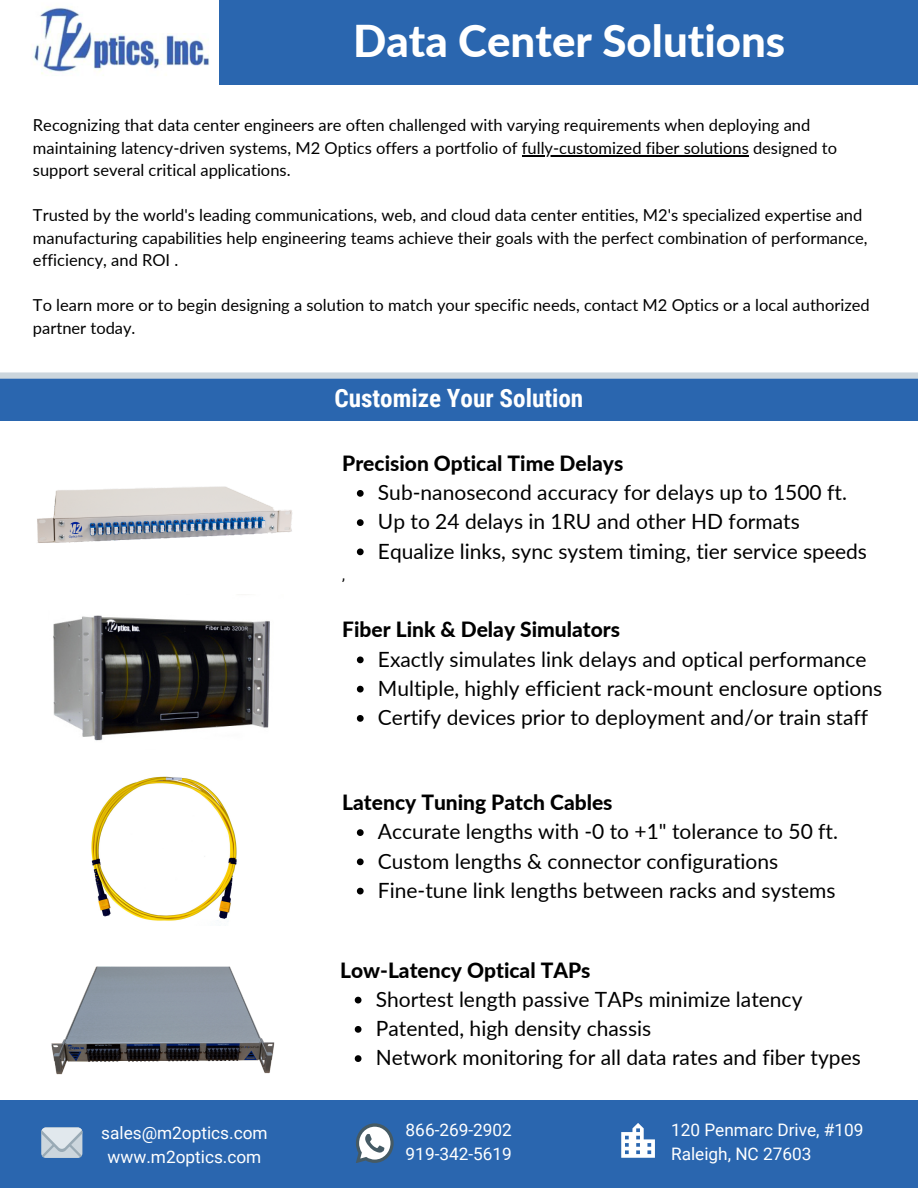
<style>
.page{position:relative;width:918px;height:1188px;background:#fff}
.page>*{position:absolute;margin:0;border:0;box-sizing:border-box;transform-origin:0 0}
.t1{font:800 43.8px "Lato";color:#fff}
.t2{font:700 25.2px "Roboto Condensed";color:#fff}
.t3{font:21px "Lato";color:#000}
.t4{font:800 21px "Lato";color:#000}
.t5{font:17.25px "Roboto";color:#fff}
.t6{font:16.5px/22.5px "Lato";color:#000}
.t7{font:15px "Roboto";color:#000}
</style>
<div class="page">
<div style="left:219px;top:0;width:699px;height:85px;background:#2a66af"></div>
<img style="left:33px;top:7px;width:176px;height:69px">
<div style="left:0;top:378px;width:918px;height:43px;background:#2a66af"></div>
<div style="left:0;top:1101px;width:918px;height:87px;background:#2a66af"></div>
<svg style="left:356px;top:1123px;width:38px;height:40px"></svg>
<div style="left:41px;top:1128px;width:41px;height:30px;background:#c3d0da;border-radius:5px"></div>
<svg style="left:41px;top:1128px;width:41px;height:29px"></svg>
<svg style="left:621px;top:1123px;width:34px;height:35px"></svg>
<svg style="left:0;top:372px;width:918px;height:7px;background:#c8d3dd"></svg>
<img style="left:51px;top:966px;width:224px;height:109px">
<img style="left:53px;top:615px;width:217px;height:126px">
<img style="left:37px;top:486px;width:255px;height:57px">
<img style="left:91px;top:776px;width:146px;height:145px">
<hr style="left:522px;top:155px;width:227px;height:1px;background:#000">
<svg style="left:357px;top:657px;width:7px;height:6px"></svg>
<svg style="left:357px;top:686px;width:7px;height:7px"></svg>
<svg style="left:357px;top:715px;width:7px;height:7px"></svg>
<svg style="left:355px;top:997px;width:7px;height:6px"></svg>
<svg style="left:355px;top:1026px;width:7px;height:7px"></svg>
<svg style="left:355px;top:1055px;width:7px;height:7px"></svg>
<svg style="left:357px;top:829px;width:7px;height:7px"></svg>
<svg style="left:357px;top:858px;width:7px;height:7px"></svg>
<svg style="left:357px;top:888px;width:7px;height:6px"></svg>
<svg style="left:357px;top:490px;width:7px;height:7px"></svg>
<svg style="left:357px;top:519px;width:7px;height:7px"></svg>
<svg style="left:357px;top:548px;width:7px;height:7px"></svg>
<p class="t1" style="left:353px;top:13px;width:434px">Data Center Solutions</p>
<p class="t6" style="left:33px;top:114px;width:806px">Recognizing that data center engineers are often challenged with varying requirements when deploying and maintaining latency-driven systems, M2 Optics offers a portfolio of fully-customized fiber solutions designed to support several critical applications.</p>
<p class="t6" style="left:33px;top:204px;width:836px">Trusted by the world's leading communications, web, and cloud data center entities, M2's specialized expertise and manufacturing capabilities help engineering teams achieve their goals with the perfect combination of performance, efficiency, and ROI .</p>
<p class="t6" style="left:33px;top:294px;width:838px">To learn more or to begin designing a solution to match your specific needs, contact M2 Optics or a local authorized partner today.</p>
<p class="t2" style="left:334px;top:384px;width:250px">Customize Your Solution</p>
<p class="t4" style="left:342px;top:450px;width:283px">Precision Optical Time Delays</p>
<p class="t7" style="left:342px;top:566px;width:4px">,</p>
<p class="t3" style="left:378px;top:479px;width:471px">Sub-nanosecond accuracy for delays up to 1500 ft.</p>
<p class="t3" style="left:378px;top:509px;width:423px">Up to 24 delays in 1RU and other HD formats</p>
<p class="t3" style="left:378px;top:538px;width:491px">Equalize links, sync system timing, tier service speeds</p>
<p class="t4" style="left:342px;top:617px;width:279px">Fiber Link &amp; Delay Simulators</p>
<p class="t3" style="left:378px;top:646px;width:490px">Exactly simulates link delays and optical performance</p>
<p class="t3" style="left:378px;top:675px;width:506px">Multiple, highly efficient rack-mount enclosure options</p>
<p class="t3" style="left:378px;top:704px;width:492px">Certify devices prior to deployment and/or train staff</p>
<p class="t4" style="left:342px;top:789px;width:272px">Latency Tuning Patch Cables</p>
<p class="t3" style="left:378px;top:819px;width:462px">Accurate lengths with -0 to +1" tolerance to 50 ft.</p>
<p class="t3" style="left:378px;top:848px;width:402px">Custom lengths &amp; connector configurations</p>
<p class="t3" style="left:378px;top:877px;width:459px">Fine-tune link lengths between racks and systems</p>
<p class="t4" style="left:340px;top:957px;width:252px">Low-Latency Optical TAPs</p>
<p class="t5" style="left:101px;top:1123px;width:168px">sales@m2optics.com</p>
<p class="t5" style="left:108px;top:1147px;width:155px">www.m2optics.com</p>
<p class="t3" style="left:376px;top:986px;width:428px">Shortest length passive TAPs minimize latency</p>
<p class="t3" style="left:376px;top:1015px;width:277px">Patented, high density chassis</p>
<p class="t3" style="left:376px;top:1045px;width:487px">Network monitoring for all data rates and fiber types</p>
<p class="t5" style="left:406px;top:1120px;width:108px">866-269-2902</p>
<p class="t5" style="left:406px;top:1144px;width:108px">919-342-5619</p>
<p class="t5" style="left:671px;top:1120px;width:194px">120 Penmarc Drive, #109</p>
<p class="t5" style="left:671px;top:1144px;width:142px">Raleigh, NC 27603</p>
</div>
